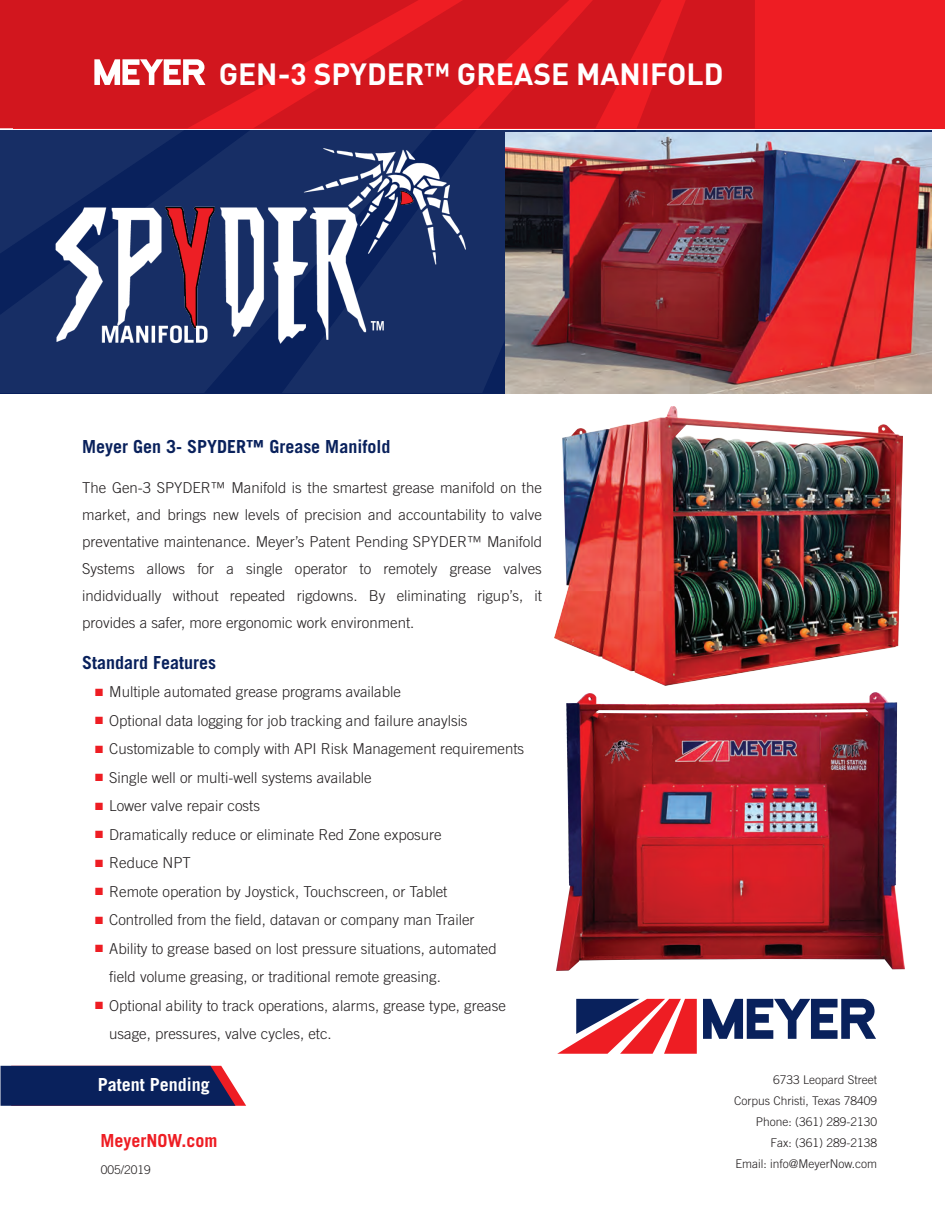
<style>
.page{position:relative;width:945px;height:1215px;background:#fff}
.page>*{position:absolute;margin:0;border:0;box-sizing:border-box;transform-origin:0 0}
.t1{font:700 30px "DINOT";color:#fff}
.t2{font:700 18px "Trade Gothic LT Std";color:#09215c}
.t3{font:700 18px "Trade Gothic LT Std";color:#fff}
.t4{font:700 18px "Trade Gothic LT Std";color:#ee1d23}
.t5{font:300 15px/27px "Trade Gothic LT Std";color:#231f20}
.t6{font:300 12px/21px "Trade Gothic LT Std";color:#231f20;text-align:right}
.s1{color:#ee1d23}
</style>
<div class="page">
<svg style="left:1px;top:1066px;width:245px;height:40px;background:#202c61"></svg>
<div style="left:14px;top:0;width:931px;height:128px;background:#ee1d23"></div>
<svg style="left:419px;top:0;width:336px;height:128px"></svg>
<svg style="left:0;top:0;width:419px;height:128px;background:#d5161e"></svg>
<svg style="left:0;top:130px;width:553px;height:263px;background:#142c63"></svg>
<svg style="left:0;top:130px;width:402px;height:124px;background:#142b63"></svg>
<svg style="left:94px;top:59px;width:111px;height:26px;background:#eca0a3"></svg>
<svg style="left:703px;top:999px;width:173px;height:40px"></svg>
<svg style="left:557px;top:999px;width:140px;height:55px"></svg>
<img style="left:50px;top:149px;width:416px;height:233px">
<img style="left:506px;top:133px;width:426px;height:260px">
<img style="left:555px;top:407px;width:348px;height:278px">
<img style="left:556px;top:692px;width:348px;height:279px">
<h1 class="t1" style="left:219px;top:51px;width:506px">GEN-3 SPYDER™ GREASE MANIFOLD</h1>
<p class="t2" style="left:82px;top:435px;width:310px">Meyer Gen 3- SPYDER™ Grease Manifold</p>
<p class="t5" style="left:82px;top:474px;width:461px;text-align:justify">The Gen-3 SPYDER™ Manifold is the smartest grease manifold on the market, and brings new levels of precision and accountability to valve preventative maintenance. Meyer’s Patent Pending SPYDER™ Manifold Systems allows for a single operator to remotely grease valves indidvidually without repeated rigdowns. By eliminating rigup’s, it provides a safer, more ergonomic work environment.</p>
<p class="t2" style="left:82px;top:651px;width:135px">Standard Features</p>
<p class="t5" style="left:95px;top:678px;width:307px"><span class="s1">■</span> Multiple automated grease programs available</p>
<p class="t5" style="left:95px;top:707px;width:374px"><span class="s1">■</span> Optional data logging for job tracking and failure anaylsis</p>
<p class="t5" style="left:95px;top:735px;width:431px"><span class="s1">■</span> Customizable to comply with API Risk Management requirements</p>
<p class="t5" style="left:95px;top:764px;width:278px"><span class="s1">■</span> Single well or multi-well systems available</p>
<p class="t5" style="left:95px;top:792px;width:166px"><span class="s1">■</span> Lower valve repair costs</p>
<p class="t5" style="left:95px;top:821px;width:348px"><span class="s1">■</span> Dramatically reduce or eliminate Red Zone exposure</p>
<p class="t5" style="left:95px;top:849px;width:97px"><span class="s1">■</span> Reduce NPT</p>
<p class="t5" style="left:95px;top:878px;width:354px"><span class="s1">■</span> Remote operation by Joystick, Touchscreen, or Tablet</p>
<p class="t5" style="left:95px;top:906px;width:381px"><span class="s1">■</span> Controlled from the field, datavan or company man Trailer</p>
<p class="t5" style="left:109px;top:934px;width:389px;line-height:28.5px;text-indent:-14px"><span class="s1">■</span> Ability to grease based on lost pressure situations, automated field volume greasing, or traditional remote greasing.</p>
<p class="t5" style="left:109px;top:991px;width:398px;line-height:28.5px;text-indent:-14px"><span class="s1">■</span> Optional ability to track operations, alarms, grease type, grease usage, pressures, valve cycles, etc.</p>
<p class="t3" style="left:98px;top:1074px;width:114px">Patent Pending</p>
<p class="t4" style="left:100px;top:1130px;width:118px">MeyerNOW.com</p>
<p class="t6" style="left:101px;top:1159px;width:52px">005/2019</p>
<p class="t6" style="left:734px;top:1069px;width:144px">6733 Leopard Street<br>Corpus Christi, Texas 78409<br>Phone: (361) 289-2130<br>Fax: (361) 289-2138<br>Email: info@MeyerNow.com</p>
</div>
